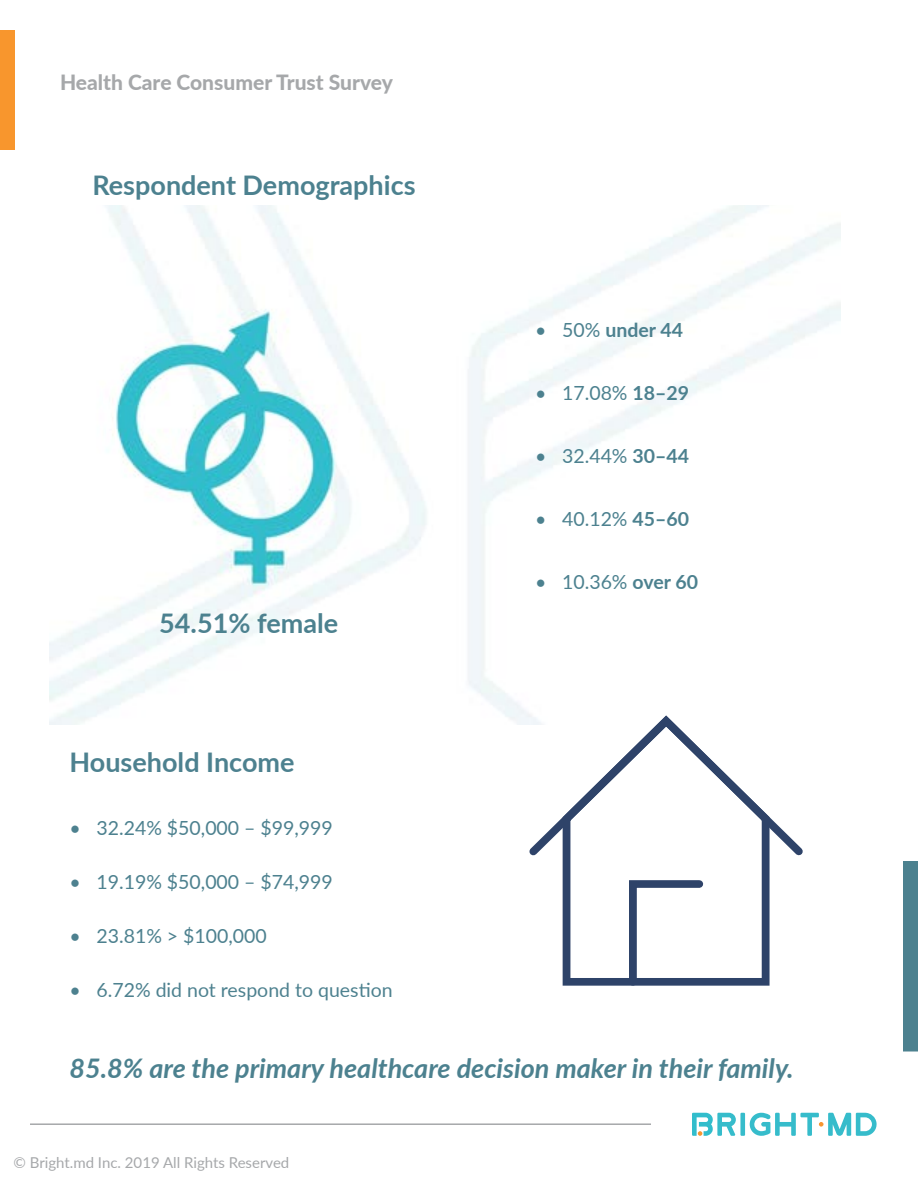
<style>
.page{position:relative;width:918px;height:1188px;background:#fff}
.page>*{position:absolute;margin:0;border:0;box-sizing:border-box;transform-origin:0 0}
.t1{font:italic 700 27px "Lato";color:#4c818f}
.t2{font:700 27px "Lato";color:#4c818f}
.t3{font:700 27px "Lato";color:#4d818f}
.t4{font:800 21px "Lato";color:#a6a8aa}
.t5{font:19.5px "Lato";color:#4d818f}
.t6{font:19.5px "Lato";color:#4c818f}
.t7{font:700 19.5px "Lato";color:#4c818f}
.t8{font:15px "Lato";color:#a6a8aa}
.s1{font-weight:400}
.s2{font-weight:700}
</style>
<div class="page">
<div style="left:0;top:30px;width:15px;height:120px;background:#f8962d"></div>
<div style="left:903px;top:861px;width:15px;height:191px;background:#4c818f"></div>
<div style="left:740px;top:1113px;width:5px;height:23px;background:#36bccb"></div>
<svg style="left:692px;top:1113px;width:44px;height:23px"></svg>
<svg style="left:750px;top:1113px;width:127px;height:23px"></svg>
<hr style="left:30px;top:1123px;width:621px;height:2px;background:#a6a8aa">
<img style="left:49px;top:206px;width:791px;height:519px">
<svg style="left:562px;top:862px;width:208px;height:124px"></svg>
<svg style="left:528px;top:715px;width:276px;height:147px"></svg>
<svg style="left:625px;top:876px;width:82px;height:110px"></svg>
<p class="t4" style="left:60px;top:67px;width:335px">Health Care Consumer Trust Survey</p>
<h1 class="t2" style="left:92px;top:165px;width:325px">Respondent Demographics</h1>
<h1 class="t2" style="left:159px;top:603px;width:180px">54.51% female</h1>
<h1 class="t3" style="left:70px;top:742px;width:227px">Household Income</h1>
<p class="t5" style="left:70px;top:814px;width:265px">• 32.24% $50,000 – $99,999</p>
<p class="t5" style="left:70px;top:868px;width:265px">• 19.19% $50,000 – $74,999</p>
<p class="t5" style="left:70px;top:922px;width:199px">• 23.81% &gt; $100,000</p>
<p class="t5" style="left:70px;top:976px;width:325px">• 6.72% did not respond to question</p>
<p class="t7" style="left:535px;top:315px;width:149px"><span class="s1">• 50%</span> under 44</p>
<p class="t6" style="left:535px;top:379px;width:156px">• 17.08% <span class="s2">18–29</span></p>
<p class="t6" style="left:535px;top:442px;width:156px">• 32.44% <span class="s2">30–44</span></p>
<p class="t6" style="left:535px;top:505px;width:156px">• 40.12% <span class="s2">45–60</span></p>
<p class="t6" style="left:535px;top:568px;width:164px">• 10.36% <span class="s2">over 60</span></p>
<h1 class="t1" style="left:70px;top:1049px;width:726px">85.8% are the primary healthcare decision maker in their family.</h1>
<p class="t8" style="left:14px;top:1151px;width:277px">© Bright.md Inc. 2019 All Rights Reserved</p>
</div>
